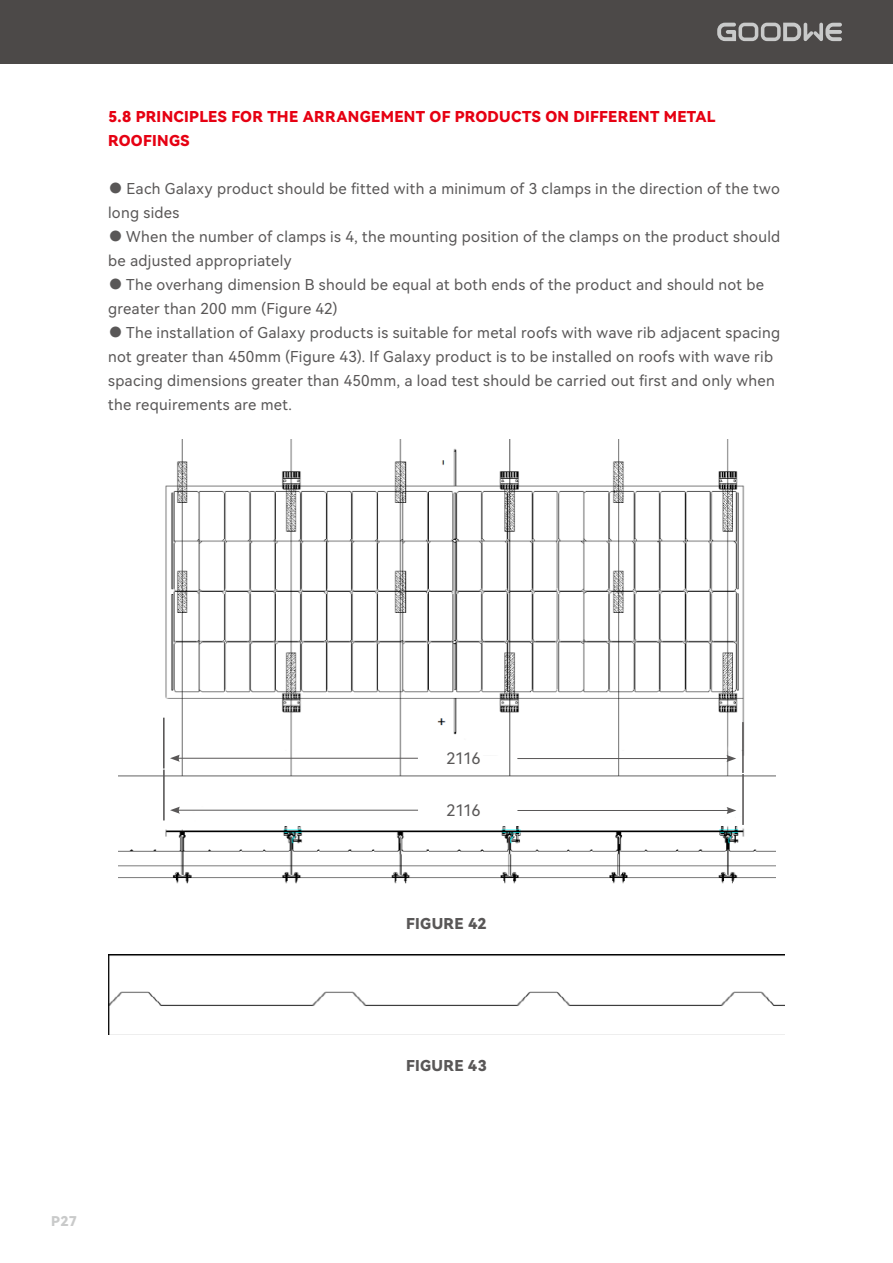
<style>
.page{position:relative;width:893px;height:1263px;background:#fff}
.page>*{position:absolute;margin:0;border:0;box-sizing:border-box;transform-origin:0 0}
.正文{font:15.9px "Harmony OS Sans SC";letter-spacing:-.05em;color:#595757}
.正文-2{font:15px/24px "Harmony OS Sans SC";letter-spacing:.02em;color:#595757}
.小标题{font:15px/24px "Harmony OS Sans SC Black";letter-spacing:.02em;color:#e60012}
.正文-3{font:15px "Harmony OS Sans SC Black";letter-spacing:.02em;color:#595757}
.t1{font:13.5px "Harmony OS Sans SC Black";color:#c9caca}
</style>
<div class="page">
<div style="left:0;top:0;width:893px;height:64px;background:#4c4948"></div>
<svg style="left:717px;top:23px;width:125px;height:18px"></svg>
<img style="left:118px;top:440px;width:658px;height:444px">
<img style="left:108px;top:955px;width:677px;height:79px">
<hr style="left:742px;top:722px;width:2px;height:51px;background:#595757">
<hr style="left:742px;top:774px;width:2px;height:51px;background:#595757">
<hr style="left:163px;top:718px;width:2px;height:50px;background:#595757">
<hr style="left:163px;top:770px;width:2px;height:50px;background:#595757">
<hr style="left:517px;top:758px;width:212px;height:1px;background:#595757">
<svg style="left:726px;top:755px;width:10px;height:7px"></svg>
<hr style="left:517px;top:810px;width:212px;height:1px;background:#595757">
<svg style="left:727px;top:807px;width:9px;height:7px"></svg>
<hr style="left:177px;top:758px;width:241px;height:1px;background:#595757">
<svg style="left:170px;top:755px;width:10px;height:7px"></svg>
<hr style="left:177px;top:810px;width:241px;height:1px;background:#595757">
<svg style="left:170px;top:807px;width:10px;height:7px"></svg>
<p class="小标题" style="left:108px;top:104px;width:609px">5.8 PRINCIPLES FOR THE ARRANGEMENT OF PRODUCTS ON DIFFERENT METAL<br>ROOFINGS</p>
<p class="正文-2" style="left:108px;top:176px;width:673px">● Each Galaxy product should be fitted with a minimum of 3 clamps in the direction of the two long sides</p>
<p class="正文-2" style="left:108px;top:224px;width:674px">● When the number of clamps is 4, the mounting position of the clamps on the product should be adjusted appropriately</p>
<p class="正文-2" style="left:108px;top:272px;width:657px">● The overhang dimension B should be equal at both ends of the product and should not be greater than 200 mm (Figure 42)</p>
<p class="正文-2" style="left:108px;top:320px;width:673px">● The installation of Galaxy products is suitable for metal roofs with wave rib adjacent spacing not greater than 450mm (Figure 43). If Galaxy product is to be installed on roofs with wave rib spacing dimensions greater than 450mm, a load test should be carried out first and only when the requirements are met.</p>
<p class="t1" style="left:51px;top:1212px;width:28px">P27</p>
<p class="正文" style="left:446px;top:747px;width:35px">2116</p>
<p class="正文" style="left:447px;top:799px;width:35px">2116</p>
<p class="正文-3" style="left:406px;top:913px;width:82px">FIGURE 42</p>
<p class="正文-3" style="left:406px;top:1055px;width:82px">FIGURE 43</p>
</div>
